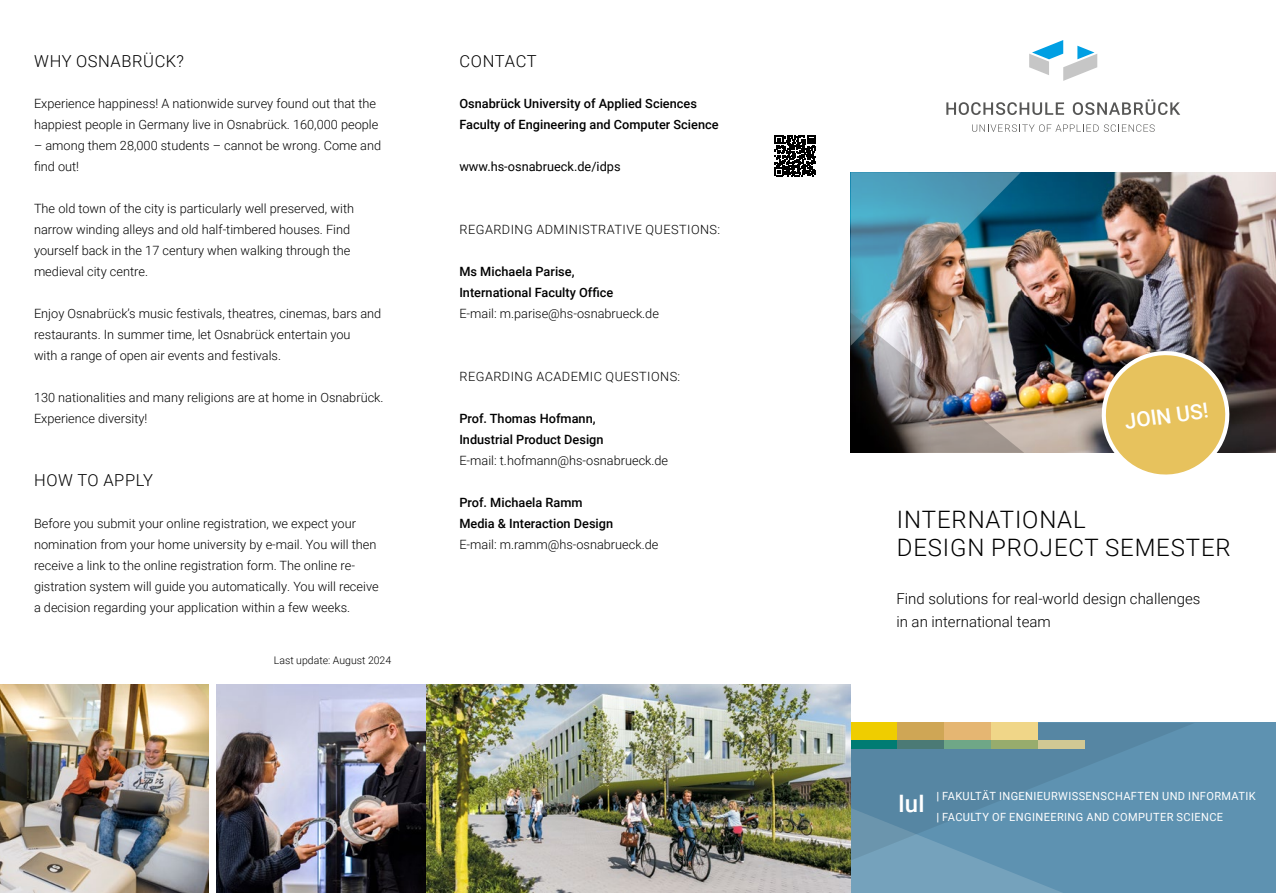
<style>
.page{position:relative;width:1276px;height:893px;background:#fff}
.page>*{position:absolute;margin:0;border:0;box-sizing:border-box;transform-origin:0 0}
.t1{font:300 24px/28.5px "Roboto";letter-spacing:.035em;color:#000}
.t2{font:500 24px "Roboto";color:#fff}
.t3{font:500 21px "Roboto";color:#fff}
.t4{font:300 16.5px "Roboto";letter-spacing:.035em;color:#000}
.t5{font:300 15px/22.5px "Roboto";color:#000}
.t6{font:300 12.75px/21px "Roboto";color:#000}
.t7{font:500 12.75px/21px "Roboto";color:#000}
.t8{font:300 12.75px "Roboto";letter-spacing:.035em;color:#000}
.t9{font:12.75px "Roboto";color:#000}
.t10{font:11.25px/21px "Roboto";letter-spacing:.035em;color:#fff}
.t11{font:300 10.5px "Roboto";color:#000}
.s1{font-weight:500}
</style>
<div class="page">
<div style="left:850px;top:723px;width:426px;height:170px;background:#5e92b1"></div>
<svg style="left:850px;top:860px;width:212px;height:33px"></svg>
<svg style="left:850px;top:723px;width:343px;height:137px"></svg>
<img style="left:1024px;top:172px;width:252px;height:281px">
<img style="left:850px;top:172px;width:174px;height:281px">
<img style="left:425px;top:684px;width:425px;height:209px">
<img style="left:0;top:684px;width:208px;height:209px">
<img style="left:217px;top:684px;width:208px;height:209px">
<svg style="left:775px;top:135px;width:41px;height:41px"></svg>
<svg style="left:946px;top:102px;width:118px;height:13px"></svg>
<svg style="left:1073px;top:99px;width:107px;height:16px"></svg>
<svg style="left:972px;top:124px;width:182px;height:8px"></svg>
<svg style="left:1029px;top:40px;width:68px;height:41px"></svg>
<svg style="left:1097px;top:347px;width:136px;height:128px;background:#d0b472"></svg>
<div style="left:850px;top:723px;width:47px;height:17px;background:#efcd00"></div>
<div style="left:850px;top:740px;width:47px;height:8px;background:#007c73"></div>
<div style="left:897px;top:723px;width:47px;height:17px;background:#cfa655"></div>
<div style="left:897px;top:740px;width:47px;height:8px;background:#4b7a75"></div>
<div style="left:944px;top:723px;width:47px;height:17px;background:#e5b672"></div>
<div style="left:944px;top:740px;width:47px;height:8px;background:#6fa787"></div>
<div style="left:991px;top:723px;width:46px;height:17px;background:#f0d688"></div>
<div style="left:991px;top:740px;width:46px;height:8px;background:#97ac6d"></div>
<div style="left:1037px;top:740px;width:47px;height:8px;background:#d1c894"></div>
<p class="t4" style="left:34px;top:49px;width:151px">WHY OSNABRÜCK?</p>
<p class="t6" style="left:34px;top:92px;width:346px">Experience happiness! A nationwide survey found out that the happiest people in Germany live in Osnabrück. 160,000 people</p>
<p class="t6" style="left:34px;top:134px;width:349px">– among them 28,000 students – cannot be wrong. Come and find out!</p>
<p class="t6" style="left:34px;top:197px;width:321px">The old town of the city is particularly well preserved, with narrow winding alleys and old half-timbered houses. Find yourself back in the 17 century when walking through the medieval city centre.</p>
<p class="t6" style="left:34px;top:302px;width:349px">Enjoy Osnabrück’s music festivals, theatres, cinemas, bars and restaurants. In summer time, let Osnabrück entertain you<br>with a range of open air events and festivals.</p>
<p class="t6" style="left:34px;top:386px;width:351px">130 nationalities and many religions are at home in Osnabrück.<br>Experience diversity!</p>
<p class="t4" style="left:34px;top:468px;width:120px">HOW TO APPLY</p>
<p class="t6" style="left:34px;top:512px;width:346px">Before you submit your online registration, we expect your nomination from your home university by e-mail. You will then receive a link to the online registration form. The online re&shy;gistration system will guide you automatically. You will receive a decision regarding your application within a few weeks.</p>
<p class="t11" style="left:274px;top:653px;width:119px">Last update: August 2024</p>
<p class="t4" style="left:460px;top:49px;width:78px">CONTACT</p>
<p class="t7" style="left:459px;top:92px;width:261px">Osnabrück University of Applied Sciences<br>Faculty of Engineering and Computer Science</p>
<p class="t9" style="left:459px;top:157px;width:163px">www.hs-osnabrueck.de/idps</p>
<p class="t8" style="left:459px;top:220px;width:262px">REGARDING ADMINISTRATIVE QUESTIONS:</p>
<p class="t7" style="left:459px;top:260px;width:155px">Ms Michaela Parise,<br>International Faculty Office</p>
<p class="t6" style="left:459px;top:302px;width:201px">E-mail: m.parise@hs-osnabrueck.de</p>
<p class="t8" style="left:459px;top:367px;width:222px">REGARDING ACADEMIC QUESTIONS:</p>
<p class="t7" style="left:459px;top:407px;width:146px">Prof. Thomas Hofmann,<br>Industrial Product Design</p>
<p class="t6" style="left:459px;top:449px;width:210px">E-mail: t.hofmann@hs-osnabrueck.de</p>
<p class="t7" style="left:459px;top:491px;width:155px">Prof. Michaela Ramm<br>Media &amp; Interaction Design</p>
<p class="t6" style="left:459px;top:533px;width:200px">E-mail: m.ramm@hs-osnabrueck.de</p>
<h2 class="t3" style="left:1122px;top:407px;width:86px;rotate:-8deg">JOIN US!</h2>
<h1 class="t1" style="left:897px;top:504px;width:335px">INTERNATIONAL<br>DESIGN PROJECT SEMESTER</h1>
<p class="t5" style="left:896px;top:587px;width:305px">Find solutions for real-world design challenges in an international team</p>
<h1 class="t2" style="left:898px;top:787px;width:28px">IuI</h1>
<p class="t10" style="left:936px;top:785px;width:321px"><span class="s1">|</span> FAKULTÄT INGENIEURWISSENSCHAFTEN UND INFORMATIK <span class="s1">|</span> FACULTY OF ENGINEERING AND COMPUTER SCIENCE</p>
</div>
